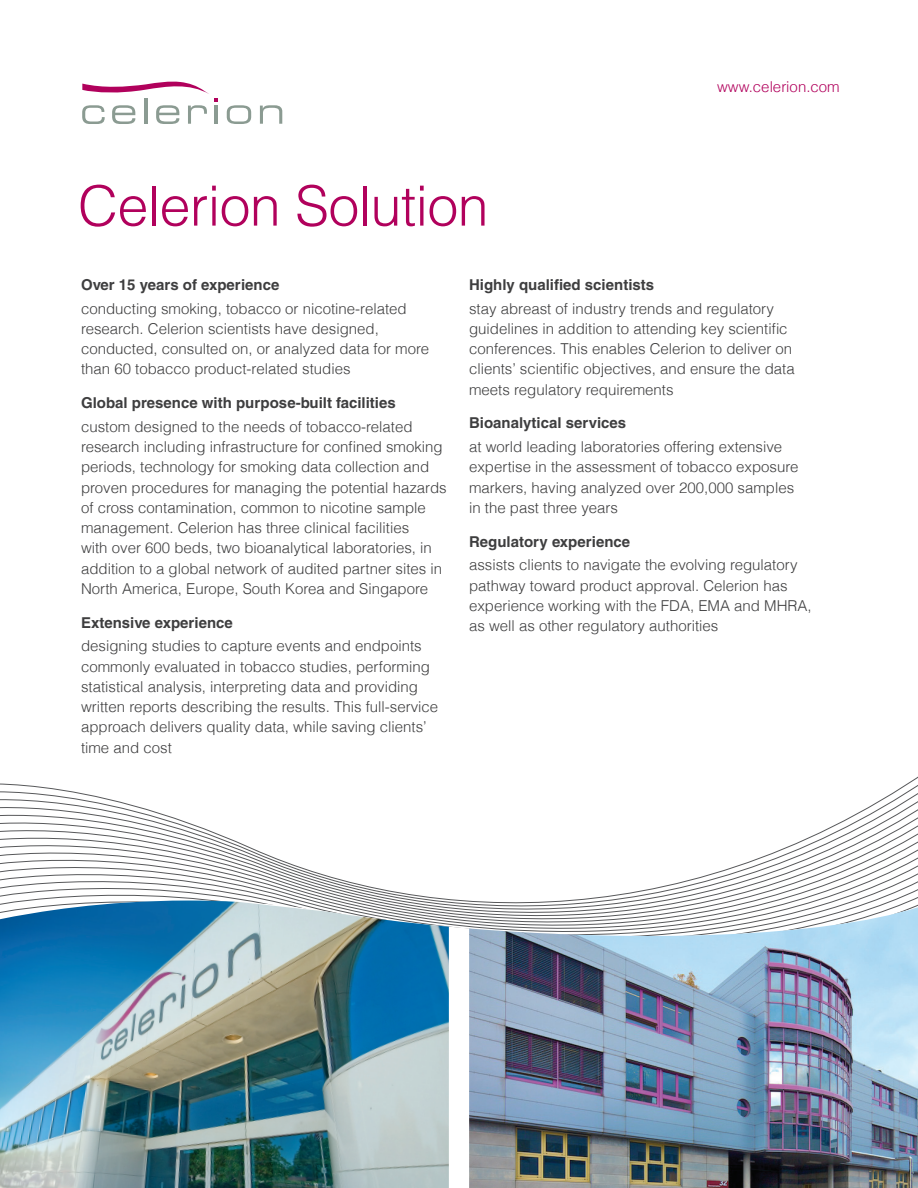
<style>
.page{position:relative;width:918px;height:1188px;background:#fff}
.page>*{position:absolute;margin:0;border:0;box-sizing:border-box;transform-origin:0 0}
.t1{font:300 55.5px "Helvetica";letter-spacing:-.01em;color:#b1015c}
.t2{font:300 15px/20.2px "Helvetica";color:#3e3e3f}
.t3{font:700 15px "Helvetica";color:#3e3e3f}
.t4{font:300 15px "Helvetica";color:#b1015c}
</style>
<div class="page">
<svg style="left:0;top:776px;width:918px;height:105px"></svg>
<svg style="left:0;top:881px;width:918px;height:48px"></svg>
<svg style="left:227px;top:105px;width:24px;height:19px"></svg>
<svg style="left:260px;top:105px;width:22px;height:19px"></svg>
<svg style="left:82px;top:82px;width:136px;height:42px"></svg>
<img style="left:0;top:901px;width:449px;height:287px">
<img style="left:469px;top:907px;width:449px;height:281px">
<h1 class="t1" style="left:78px;top:171px;width:412px">Celerion Solution</h1>
<p class="t4" style="left:717px;top:78px;width:124px">www.celerion.com</p>
<p class="t3" style="left:81px;top:275px;width:200px">Over 15 years of experience</p>
<p class="t2" style="left:81px;top:298px;width:350px">conducting smoking, tobacco or nicotine-related research. Celerion scientists have designed, conducted, consulted on, or analyzed data for more than 60 tobacco product-related studies</p>
<p class="t3" style="left:81px;top:394px;width:316px">Global presence with purpose-built facilities</p>
<p class="t2" style="left:81px;top:416px;width:367px">custom designed to the needs of tobacco-related research including infrastructure for confined smoking periods, technology for smoking data collection and proven procedures for managing the potential hazards of cross contamination, common to nicotine sample management. Celerion has three clinical facilities<br>with over 600 beds, two bioanalytical laboratories, in addition to a global network of audited partner sites in North America, Europe, South Korea and Singapore</p>
<p class="t3" style="left:81px;top:613px;width:153px">Extensive experience</p>
<p class="t2" style="left:81px;top:636px;width:359px">designing studies to capture events and endpoints commonly evaluated in tobacco studies, performing statistical analysis, interpreting data and providing written reports describing the results. This full-service approach delivers quality data, while saving clients’ time and cost</p>
<p class="t3" style="left:469px;top:275px;width:187px">Highly qualified scientists</p>
<p class="t2" style="left:469px;top:298px;width:327px">stay abreast of industry trends and regulatory guidelines in addition to attending key scientific conferences. This enables Celerion to deliver on clients’ scientific objectives, and ensure the data meets regulatory requirements</p>
<p class="t3" style="left:469px;top:414px;width:159px">Bioanalytical services</p>
<p class="t2" style="left:469px;top:436px;width:331px">at world leading laboratories offering extensive expertise in the assessment of tobacco exposure markers, having analyzed over 200,000 samples in the past three years</p>
<p class="t3" style="left:469px;top:532px;width:163px">Regulatory experience</p>
<p class="t2" style="left:469px;top:555px;width:344px">assists clients to navigate the evolving regulatory pathway toward product approval. Celerion has experience working with the FDA, EMA and MHRA, as well as other regulatory authorities</p>
</div>
